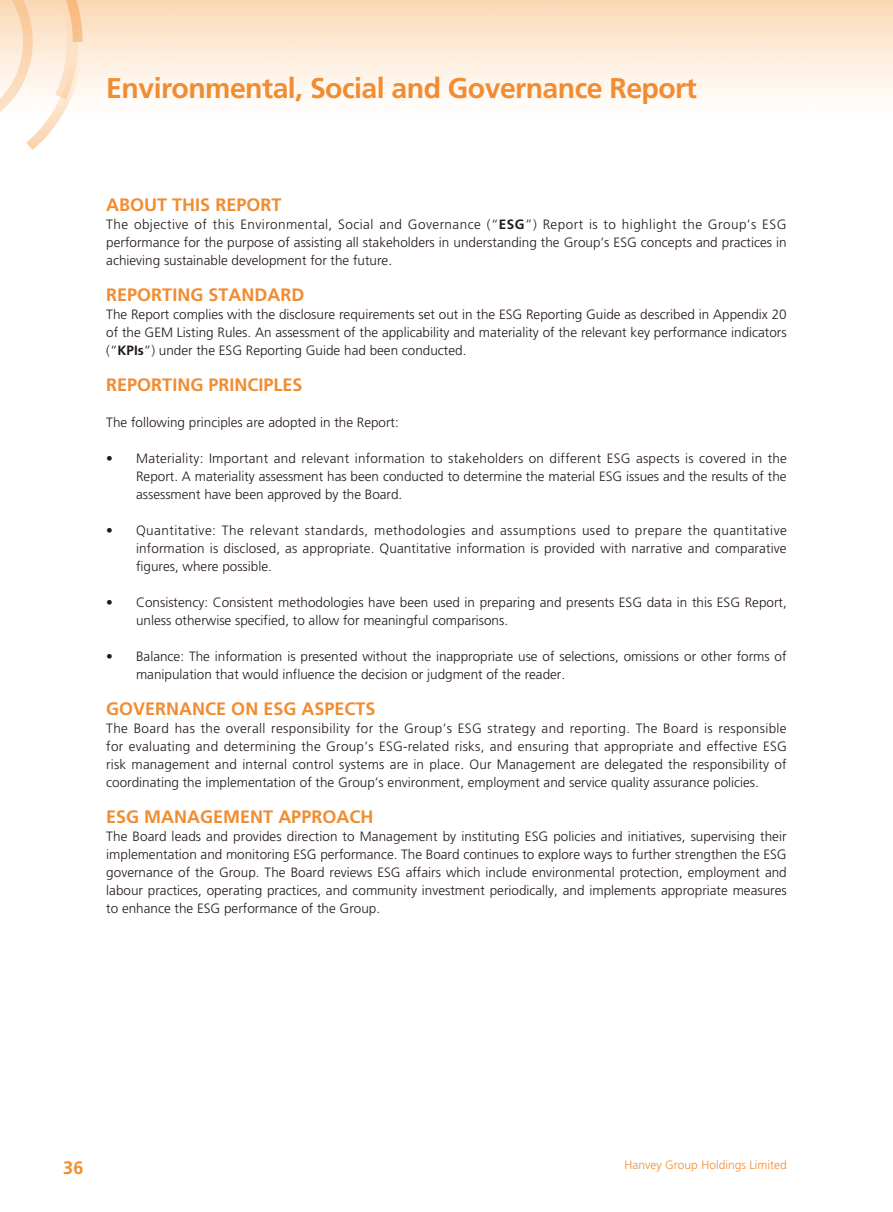
<style>
.page{position:relative;width:893px;height:1212px;background:#fff}
.page>*{position:absolute;margin:0;border:0;box-sizing:border-box;transform-origin:0 0}
.t1{font:700 28.5px "Frutiger LT Std";letter-spacing:-.02em;color:#f18c31}
.t2{font:700 18px "Frutiger LT Std";color:#f18c31}
.t3{font:300 13.5px/18px "Frutiger LT Std";color:#231916;text-align:justify}
.t4{font:300 12px "Frutiger LT Std";color:#f18c31}
.s1{font-weight:700}
</style>
<div class="page">
<img style="left:0;top:0;width:893px;height:150px">
<h1 class="t1" style="left:106px;top:71px;width:592px">Environmental, Social and Governance Report</h1>
<h2 class="t2" style="left:106px;top:194px;width:177px">ABOUT THIS REPORT</h2>
<p class="t3" style="left:106px;top:215px;width:682px">The objective of this Environmental, Social and Governance (“<span class="s1">ESG</span>”) Report is to highlight the Group’s ESG performance for the purpose of assisting all stakeholders in understanding the Group’s ESG concepts and practices in achieving sustainable development for the future.</p>
<h2 class="t2" style="left:106px;top:284px;width:200px">REPORTING STANDARD</h2>
<p class="t3" style="left:106px;top:305px;width:682px">The Report complies with the disclosure requirements set out in the ESG Reporting Guide as described in Appendix 20 of the GEM Listing Rules. An assessment of the applicability and materiality of the relevant key performance indicators (“<span class="s1">KPIs</span>”) under the ESG Reporting Guide had been conducted.</p>
<h2 class="t2" style="left:106px;top:374px;width:198px">REPORTING PRINCIPLES</h2>
<p class="t3" style="left:106px;top:413px;width:294px">The following principles are adopted in the Report:</p>
<p class="t3" style="left:136px;top:449px;width:652px;text-indent:-30px">• Materiality: Important and relevant information to stakeholders on different ESG aspects is covered in the Report. A materiality assessment has been conducted to determine the material ESG issues and the results of the assessment have been approved by the Board.</p>
<p class="t3" style="left:136px;top:521px;width:652px;text-indent:-30px">• Quantitative: The relevant standards, methodologies and assumptions used to prepare the quantitative information is disclosed, as appropriate. Quantitative information is provided with narrative and comparative figures, where possible.</p>
<p class="t3" style="left:136px;top:593px;width:652px;text-indent:-30px">• Consistency: Consistent methodologies have been used in preparing and presents ESG data in this ESG Report, unless otherwise specified, to allow for meaningful comparisons.</p>
<p class="t3" style="left:136px;top:647px;width:652px;text-indent:-30px">• Balance: The information is presented without the inappropriate use of selections, omissions or other forms of manipulation that would influence the decision or judgment of the reader.</p>
<h2 class="t2" style="left:106px;top:698px;width:271px">GOVERNANCE ON ESG ASPECTS</h2>
<p class="t3" style="left:106px;top:719px;width:682px">The Board has the overall responsibility for the Group’s ESG strategy and reporting. The Board is responsible for evaluating and determining the Group’s ESG-related risks, and ensuring that appropriate and effective ESG risk management and internal control systems are in place. Our Management are delegated the responsibility of coordinating the implementation of the Group’s environment, employment and service quality assurance policies.</p>
<h2 class="t2" style="left:106px;top:806px;width:269px">ESG MANAGEMENT APPROACH</h2>
<p class="t3" style="left:106px;top:827px;width:682px">The Board leads and provides direction to Management by instituting ESG policies and initiatives, supervising their implementation and monitoring ESG performance. The Board continues to explore ways to further strengthen the ESG governance of the Group. The Board reviews ESG affairs which include environmental protection, employment and labour practices, operating practices, and community investment periodically, and implements appropriate measures to enhance the ESG performance of the Group.</p>
<h2 class="t2" style="left:63px;top:1157px;width:22px">36</h2>
<p class="t4" style="left:625px;top:1158px;width:164px">Hanvey Group Holdings Limited</p>
</div>
